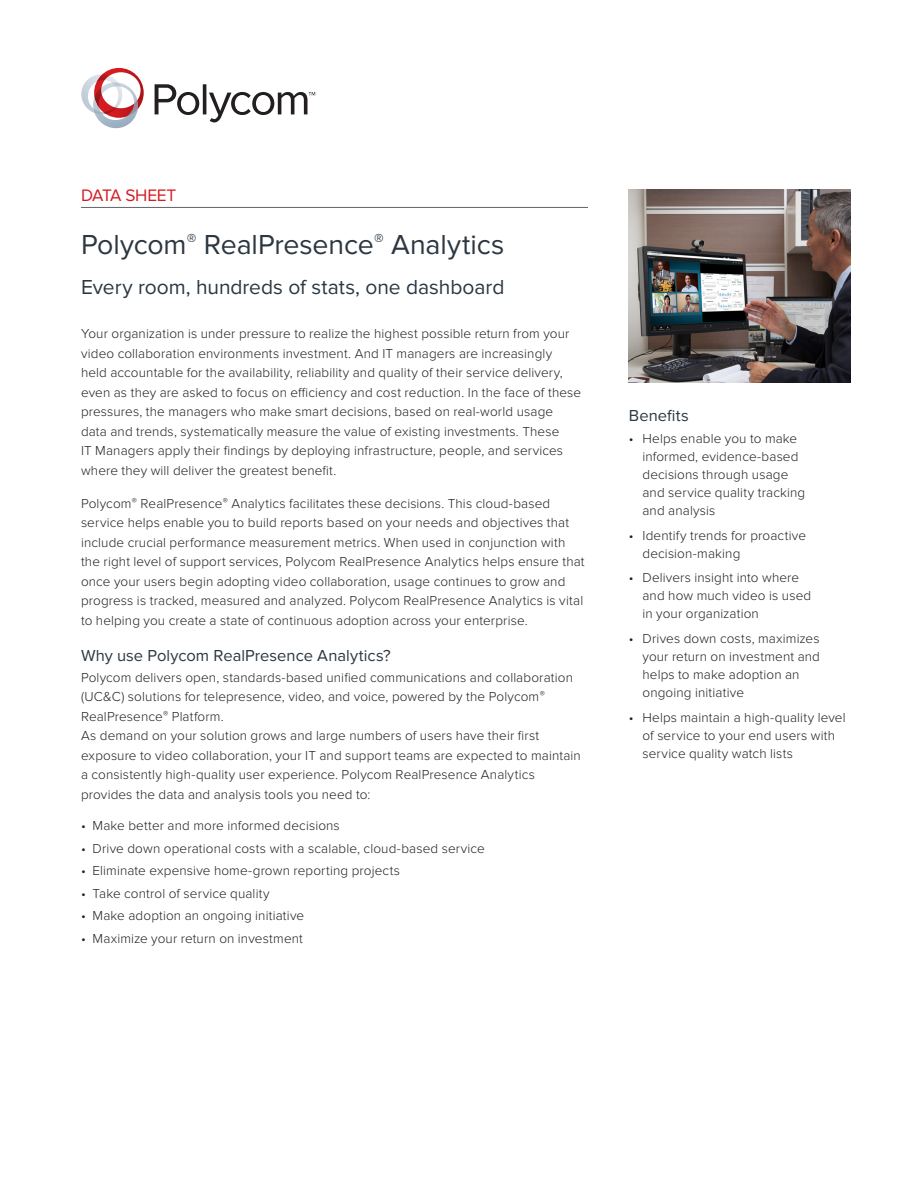
<style>
.page{position:relative;width:918px;height:1188px;background:#fff}
.page>*{position:absolute;margin:0;border:0;box-sizing:border-box;transform-origin:0 0}
.DS_-_Title{font:28.5px "Proxima Nova";letter-spacing:-.005em;color:#2c3742}
.DS_-_Subtitle{font:21px "Proxima Nova";color:#2c3742}
.t1{font:17.25px "Proxima Nova";letter-spacing:-.015em;color:#d41b21}
.SB_-_Subhead_Level_1{font:16.5px "Proxima Nova";color:#2c3742}
.Sidebar_Header{font:16.5px "Proxima Nova";letter-spacing:.005em;color:#2c3742}
.Body_Copy_Text{font:300 13.5px/19.5px "Proxima Nova";letter-spacing:.01em;color:#231f20}
</style>
<div class="page">
<hr style="left:81px;top:207px;width:507px;height:1px;background:#636366">
<svg style="left:81px;top:68px;width:63px;height:60px"></svg>
<svg style="left:155px;top:84px;width:44px;height:31px"></svg>
<hr style="left:203px;top:84px;width:3px;height:30px;background:#231f20">
<svg style="left:209px;top:92px;width:106px;height:30px"></svg>
<img style="left:629px;top:189px;width:221px;height:193px">
<p class="t1" style="left:81px;top:185px;width:97px">DATA SHEET</p>
<p class="DS_-_Title" style="left:81px;top:228px;width:425px">Polycom<sup>®</sup> RealPresence<sup>®</sup> Analytics</p>
<p class="DS_-_Subtitle" style="left:81px;top:275px;width:425px">Every room, hundreds of stats, one dashboard</p>
<p class="Body_Copy_Text" style="left:81px;top:324px;width:502px">Your organization is under pressure to realize the highest possible return from your video collaboration environments investment. And IT managers are increasingly held accountable for the availability, reliability and quality of their service delivery, even as they are asked to focus on efficiency and cost reduction. In the face of these pressures, the managers who make smart decisions, based on real-world usage data and trends, systematically measure the value of existing investments. These<br>IT Managers apply their findings by deploying infrastructure, people, and services where they will deliver the greatest benefit.</p>
<p class="Body_Copy_Text" style="left:81px;top:494px;width:505px">Polycom<sup>®</sup> RealPresence<sup>®</sup> Analytics facilitates these decisions. This cloud-based service helps enable you to build reports based on your needs and objectives that include crucial performance measurement metrics. When used in conjunction with the right level of support services, Polycom RealPresence Analytics helps ensure that once your users begin adopting video collaboration, usage continues to grow and progress is tracked, measured and analyzed. Polycom RealPresence Analytics is vital to helping you create a state of continuous adoption across your enterprise.</p>
<p class="SB_-_Subhead_Level_1" style="left:81px;top:646px;width:311px">Why use Polycom RealPresence Analytics?</p>
<p class="Body_Copy_Text" style="left:81px;top:668px;width:501px">Polycom delivers open, standards-based unified communications and collaboration (UC&amp;C) solutions for telepresence, video, and voice, powered by the Polycom<sup>® </sup>RealPresence<sup>®</sup> Platform.<br>As demand on your solution grows and large numbers of users have their first exposure to video collaboration, your IT and support teams are expected to maintain a consistently high-quality user experience. Polycom RealPresence Analytics provides the data and analysis tools you need to:</p>
<p class="Body_Copy_Text" style="left:81px;top:816px;width:260px">• Make better and more informed decisions</p>
<p class="Body_Copy_Text" style="left:81px;top:839px;width:405px">• Drive down operational costs with a scalable, cloud-based service</p>
<p class="Body_Copy_Text" style="left:81px;top:861px;width:321px">• Eliminate expensive home-grown reporting projects</p>
<p class="Body_Copy_Text" style="left:81px;top:884px;width:190px">• Take control of service quality</p>
<p class="Body_Copy_Text" style="left:81px;top:906px;width:225px">• Make adoption an ongoing initiative</p>
<p class="Body_Copy_Text" style="left:81px;top:929px;width:223px">• Maximize your return on investment</p>
<p class="Sidebar_Header" style="left:629px;top:406px;width:61px">Benefits</p>
<p class="Body_Copy_Text" style="left:642px;top:430px;width:164px;line-height:18px;text-indent:-14px">• Helps enable you to make informed, evidence-based decisions through usage and service quality tracking and analysis</p>
<p class="Body_Copy_Text" style="left:642px;top:526px;width:165px;line-height:18px;text-indent:-14px">• Identify trends for proactive decision-making</p>
<p class="Body_Copy_Text" style="left:642px;top:569px;width:170px;line-height:18px;text-indent:-14px">• Delivers insight into where and how much video is used in your organization</p>
<p class="Body_Copy_Text" style="left:642px;top:630px;width:179px;line-height:18px;text-indent:-14px">• Drives down costs, maximizes your return on investment and helps to make adoption an ongoing initiative</p>
<p class="Body_Copy_Text" style="left:642px;top:709px;width:205px;line-height:18px;text-indent:-14px">• Helps maintain a high-quality level of service to your end users with service quality watch lists</p>
</div>
